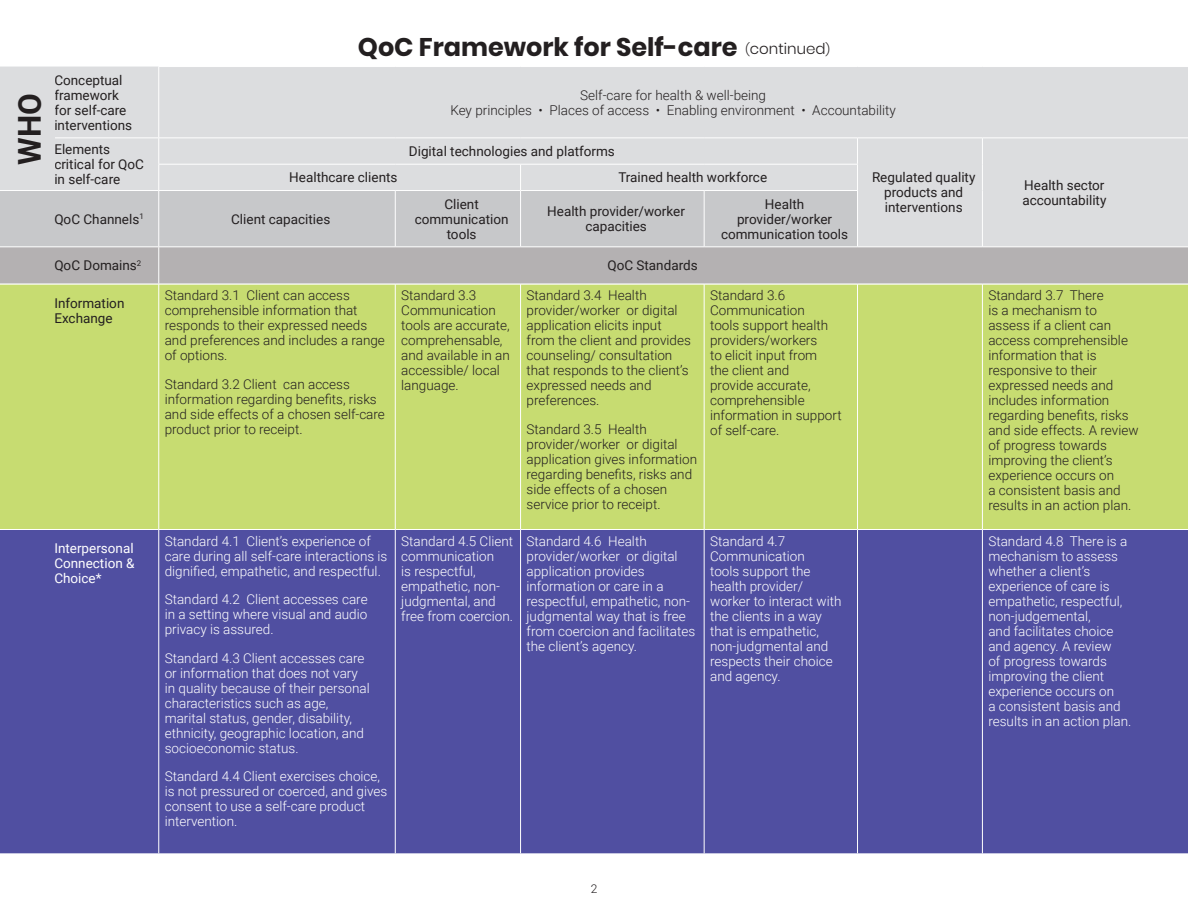
<style>
.page{position:relative;width:1188px;height:918px;background:#fff}
.page>*{position:absolute;margin:0;border:0;box-sizing:border-box;transform-origin:0 0}
.Body{font:700 31.5px "Roboto";color:#231f20}
.Heading_1{font:700 25.5px "Poppins";color:#231f20}
.Body-2{font:300 13.5px/15px "Roboto";color:#231f20}
.Body-3{font:300 13.5px/15px "Roboto";color:#fff}
.Body-4{font:13.5px/15px "Roboto";color:#231f20}
.Body-5{font:13.5px/15px "Roboto";color:#fff;text-align:justify}
.t1{font:300 12px "Roboto";color:#231f20}
.s1{font-weight:300;font-size:12px}
.s2{font-weight:300;font-size:15px}
</style>
<div class="page">
<div style="left:0;top:285px;width:1188px;height:244px;background:#c7dc71"></div>
<div style="left:0;top:530px;width:1188px;height:324px;background:#504fa1"></div>
<hr style="left:158px;top:284px;width:1px;height:245px;background:#fff">
<hr style="left:395px;top:284px;width:1px;height:245px;background:#fff">
<hr style="left:520px;top:284px;width:1px;height:245px;background:#fff">
<hr style="left:704px;top:284px;width:1px;height:245px;background:#fff">
<hr style="left:857px;top:284px;width:1px;height:245px;background:#fff">
<hr style="left:982px;top:284px;width:1px;height:245px;background:#fff">
<hr style="left:158px;top:530px;width:1px;height:324px;background:#fff">
<hr style="left:395px;top:530px;width:1px;height:324px;background:#fff">
<hr style="left:520px;top:530px;width:1px;height:324px;background:#fff">
<hr style="left:704px;top:530px;width:1px;height:324px;background:#fff">
<hr style="left:857px;top:530px;width:1px;height:324px;background:#fff">
<hr style="left:982px;top:530px;width:1px;height:324px;background:#fff">
<div style="left:0;top:67px;width:1188px;height:179px;background:#dcdddf"></div>
<div style="left:0;top:191px;width:857px;height:55px;background:#c7c8ca"></div>
<div style="left:0;top:247px;width:1188px;height:37px;background:#b4b1b2"></div>
<hr style="left:158px;top:67px;width:1px;height:70px;background:#fff">
<hr style="left:0;top:137px;width:159px;height:1px;background:#fff">
<hr style="left:159px;top:137px;width:236px;height:1px;background:#fff">
<hr style="left:395px;top:137px;width:126px;height:1px;background:#fff">
<hr style="left:521px;top:137px;width:183px;height:1px;background:#fff">
<hr style="left:704px;top:137px;width:154px;height:1px;background:#fff">
<hr style="left:858px;top:137px;width:124px;height:1px;background:#fff">
<hr style="left:982px;top:137px;width:206px;height:1px;background:#fff">
<hr style="left:158px;top:164px;width:237px;height:1px;background:#fff">
<svg style="left:158px;top:138px;width:1px;height:52px"></svg>
<hr style="left:395px;top:164px;width:126px;height:1px;background:#fff">
<hr style="left:521px;top:164px;width:183px;height:1px;background:#fff">
<svg style="left:520px;top:165px;width:1px;height:25px"></svg>
<hr style="left:704px;top:164px;width:154px;height:1px;background:#fff">
<svg style="left:857px;top:138px;width:1px;height:52px"></svg>
<svg style="left:982px;top:138px;width:1px;height:53px"></svg>
<hr style="left:0;top:190px;width:159px;height:1px;background:#fff">
<hr style="left:159px;top:190px;width:236px;height:1px;background:#fff">
<hr style="left:158px;top:191px;width:1px;height:55px;background:#fff">
<hr style="left:395px;top:190px;width:126px;height:1px;background:#fff">
<hr style="left:395px;top:191px;width:1px;height:55px;background:#fff">
<hr style="left:521px;top:190px;width:183px;height:1px;background:#fff">
<hr style="left:520px;top:191px;width:1px;height:55px;background:#fff">
<hr style="left:704px;top:190px;width:154px;height:1px;background:#fff">
<hr style="left:704px;top:191px;width:1px;height:55px;background:#fff">
<hr style="left:857px;top:191px;width:1px;height:55px;background:#fff">
<hr style="left:982px;top:191px;width:1px;height:55px;background:#fff">
<hr style="left:158px;top:247px;width:1px;height:37px;background:#fff">
<div style="left:0;top:73px;width:54px;height:112px;background:#dcdddf"></div>
<p class="Body" style="left:7px;top:165px;width:73px;rotate:-90deg">WHO</p>
<p class="Body-4" style="left:54px;top:72px;width:79px">Conceptual framework for self-care interventions</p>
<p class="Heading_1" style="left:358px;top:32px;width:474px">QoC Framework for Self-care <span class="s1">(</span><span class="s2">continued</span><span class="s1">)</span></p>
<p class="Body-2" style="left:580px;top:87px;width:187px">Self-care for health &amp; well-being</p>
<p class="Body-2" style="left:450px;top:102px;width:447px">Key principles • Places of access • Enabling environment • Accountability</p>
<p class="Body-4" style="left:54px;top:141px;width:91px">Elements critical for QoC in self-care</p>
<p class="Body-4" style="left:409px;top:143px;width:207px">Digital technologies and platforms</p>
<p class="Body-4" style="left:289px;top:170px;width:110px">Healthcare clients</p>
<p class="Body-4" style="left:618px;top:170px;width:150px">Trained health workforce</p>
<p class="Body-4" style="left:54px;top:211px;width:91px">QoC Channels<sup>1</sup></p>
<p class="Body-4" style="left:231px;top:211px;width:101px">Client capacities</p>
<p class="Body-4" style="left:415px;top:196px;width:95px;text-align:center">Client communication tools</p>
<p class="Body-4" style="left:547px;top:203px;width:139px;text-align:center">Health provider/worker capacities</p>
<p class="Body-4" style="left:721px;top:196px;width:129px;text-align:center">Health provider/worker communication tools</p>
<p class="Body-4" style="left:54px;top:258px;width:88px">QoC Domains<sup>2</sup></p>
<p class="Body-4" style="left:607px;top:258px;width:92px">QoC Standards</p>
<p class="Body-4" style="left:872px;top:170px;width:105px;text-align:center">Regulated quality products and interventions</p>
<p class="Body-4" style="left:1022px;top:177px;width:86px">Health sector accountability</p>
<p class="Body-4" style="left:54px;top:295px;width:72px">Information<br>Exchange</p>
<p class="Body-2" style="left:165px;top:287px;width:222px">Standard 3.1 Client can access comprehensible information that responds to their expressed needs and preferences and includes a range of options.</p>
<p class="Body-2" style="left:165px;top:376px;width:222px">Standard 3.2 Client can access information regarding benefits, risks and side effects of a chosen self-care product prior to receipt.</p>
<p class="Body-5" style="left:54px;top:540px;width:82px">Interpersonal Connection &amp; Choice*</p>
<p class="Body-3" style="left:165px;top:533px;width:224px">Standard 4.1 Client’s experience of care during all self-care interactions is dignified, empathetic, and respectful.</p>
<p class="Body-3" style="left:165px;top:591px;width:204px;text-align:justify">Standard 4.2 Client accesses care in a setting where visual and audio privacy is assured.</p>
<p class="Body-3" style="left:165px;top:650px;width:207px">Standard 4.3 Client accesses care or information that does not vary in quality because of their personal characteristics such as age, marital status, gender, disability, ethnicity, geographic location, and socioeconomic status.</p>
<p class="Body-3" style="left:165px;top:768px;width:224px">Standard 4.4 Client exercises choice, is not pressured or coerced, and gives consent to use a self-care product intervention.</p>
<p class="Body-2" style="left:401px;top:287px;width:110px">Standard 3.3<br>Communication tools are accurate, comprehensable, and available in an accessible/ local language.</p>
<p class="Body-2" style="left:527px;top:287px;width:166px">Standard 3.4 Health provider/worker or digital application elicits input from the client and provides counseling/ consultation that responds to the client’s expressed needs and preferences.</p>
<p class="Body-2" style="left:527px;top:421px;width:172px">Standard 3.5 Health provider/worker or digital application gives information regarding benefits, risks and side effects of a chosen service prior to receipt.</p>
<p class="Body-2" style="left:710px;top:287px;width:133px">Standard 3.6<br>Communication<br>tools support health providers/workers<br>to elicit input from<br>the client and<br>provide accurate, comprehensible information in support of self-care.</p>
<p class="Body-2" style="left:988px;top:287px;width:152px">Standard 3.7 There<br>is a mechanism to assess if a client can access comprehensible information that is responsive to their expressed needs and includes information regarding benefits, risks and side effects. A review of progress towards improving the client’s experience occurs on<br>a consistent basis and results in an action plan.</p>
<p class="Body-3" style="left:401px;top:533px;width:113px">Standard 4.5 Client communication<br>is respectful, empathetic, non&shy;judgmental, and free from coercion.</p>
<p class="Body-3" style="left:527px;top:533px;width:170px">Standard 4.6 Health provider/worker or digital application provides information or care in a respectful, empathetic, non&shy;judgmental way that is free from coercion and facilitates the client’s agency.</p>
<p class="Body-3" style="left:710px;top:533px;width:133px">Standard 4.7<br>Communication<br>tools support the health provider/ worker to interact with the clients in a way that is empathetic, non-judgmental and respects their choice and agency.</p>
<p class="Body-3" style="left:988px;top:533px;width:144px">Standard 4.8 There is a mechanism to assess whether a client’s experience of care is empathetic, respectful, non-judgemental,<br>and facilitates choice and agency. A review<br>of progress towards improving the client experience occurs on<br>a consistent basis and results in an action plan.</p>
<p class="t1" style="left:591px;top:881px;width:8px">2</p>
</div>
